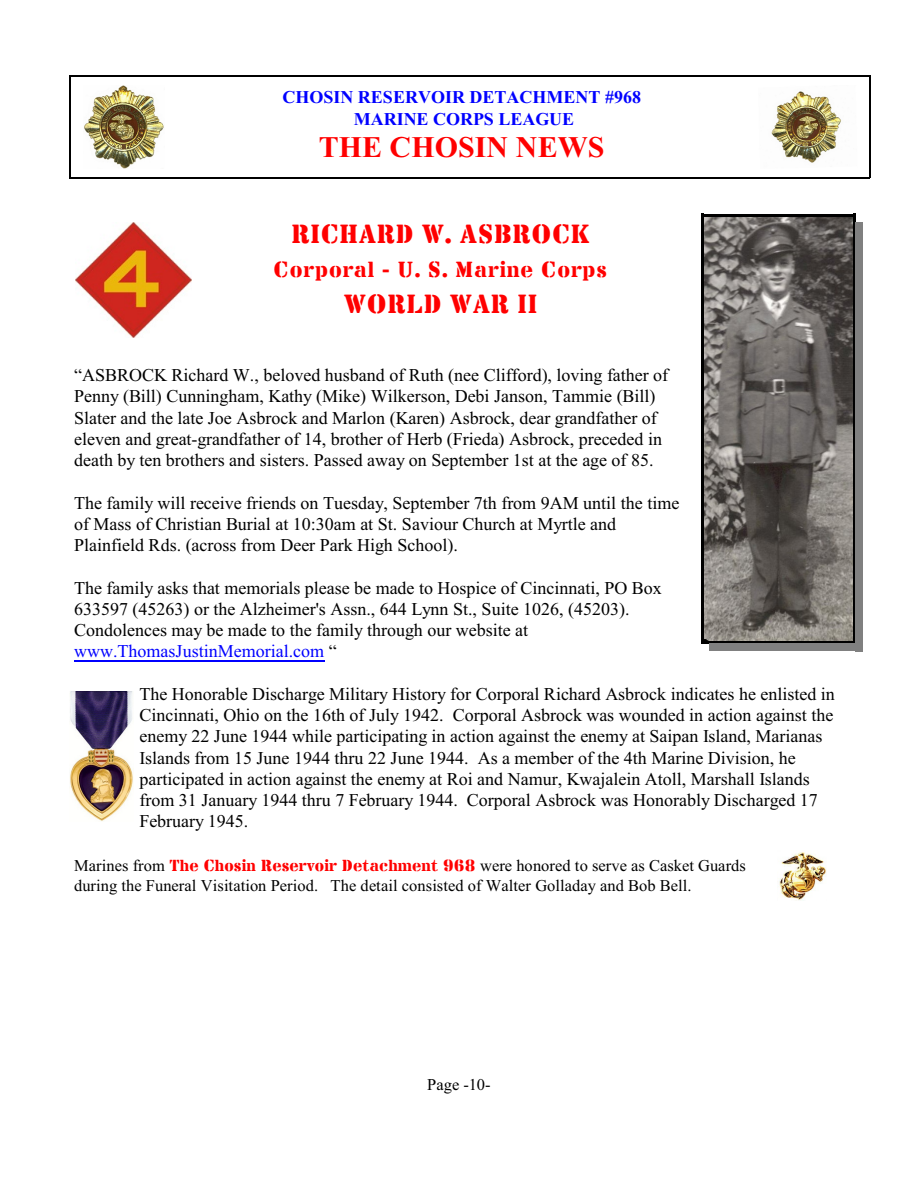
<style>
.page{position:relative;width:918px;height:1188px;background:#fff}
.page>*{position:absolute;margin:0;border:0;box-sizing:border-box;transform-origin:0 0}
.t1{font:700 30px "Times New Roman";color:#f00}
.t2{font:27px "San Diego";color:#f00}
.t3{font:22.5px "San Diego";letter-spacing:.035em;color:#f00}
.t4{font:18px/21.3px "Times New Roman";color:#000}
.t5{font:700 18px/21.3px "Times New Roman";color:#00f;text-align:center}
.t6{font:16.5px/20.7px "Times New Roman";color:#000}
.s1{color:#00f}
.s2{font-family:"San Diego";color:#f00}
</style>
<div class="page">
<img style="left:771px;top:91px;width:70px;height:72px">
<img style="left:84px;top:86px;width:80px;height:82px">
<hr style="left:70px;top:76px;width:1px;height:102px;background:#000">
<hr style="left:869px;top:76px;width:1px;height:102px;background:#000">
<hr style="left:70px;top:76px;width:800px;height:1px;background:#000">
<hr style="left:70px;top:177px;width:800px;height:1px;background:#000">
<hr style="left:74px;top:660px;width:250px;height:1px;background:#00f">
<img style="left:704px;top:217px;width:149px;height:424px">
<hr style="left:702px;top:214px;width:2px;height:429px;background:#000">
<hr style="left:853px;top:214px;width:2px;height:429px;background:#000">
<hr style="left:702px;top:214px;width:153px;height:2px;background:#000">
<hr style="left:702px;top:641px;width:153px;height:3px;background:#000">
<div style="left:855px;top:222px;width:8px;height:429px;background:#808080"></div>
<div style="left:710px;top:644px;width:153px;height:7px;background:#808080"></div>
<img style="left:76px;top:223px;width:115px;height:115px">
<img style="left:70px;top:691px;width:63px;height:130px">
<img style="left:779px;top:852px;width:47px;height:49px">
<p class="t5" style="left:282px;top:89px;width:360px">CHOSIN RESERVOIR DETACHMENT #968<br>MARINE CORPS LEAGUE</p>
<h1 class="t1" style="left:319px;top:137px;width:287px">THE CHOSIN NEWS</h1>
<h2 class="t2" style="left:291px;top:220px;width:301px">RICHARD W. ASBROCK</h2>
<p class="t3" style="left:273px;top:258px;width:335px">Corporal - U. S. Marine Corps</p>
<h2 class="t2" style="left:344px;top:291px;width:196px">WORLD WAR II</h2>
<p class="t4" style="left:74px;top:366px;width:595px">“ASBROCK Richard W., beloved husband of Ruth (nee Clifford), loving father of Penny (Bill) Cunningham, Kathy (Mike) Wilkerson, Debi Janson, Tammie (Bill)<br>Slater and the late Joe Asbrock and Marlon (Karen) Asbrock, dear grandfather of eleven and great-grandfather of 14, brother of Herb (Frieda) Asbrock, preceded in death by ten brothers and sisters. Passed away on September 1st at the age of 85.</p>
<p class="t4" style="left:74px;top:494px;width:607px">The family will receive friends on Tuesday, September 7th from 9AM until the time of Mass of Christian Burial at 10:30am at St. Saviour Church at Myrtle and<br>Plainfield Rds. (across from Deer Park High School).</p>
<p class="t4" style="left:74px;top:579px;width:589px">The family asks that memorials please be made to Hospice of Cincinnati, PO Box 633597 (45263) or the Alzheimer's Assn., 644 Lynn St., Suite 1026, (45203).<br>Condolences may be made to the family through our website at <span class="s1">www.ThomasJustinMemorial.com</span> “</p>
<p class="t4" style="left:140px;top:685px;width:697px">The Honorable Discharge Military History for Corporal Richard Asbrock indicates he enlisted in Cincinnati, Ohio on the 16th of July 1942. Corporal Asbrock was wounded in action against the enemy 22 June 1944 while participating in action against the enemy at Saipan Island, Marianas Islands from 15 June 1944 thru 22 June 1944. As a member of the 4th Marine Division, he participated in action against the enemy at Roi and Namur, Kwajalein Atoll, Marshall Islands from 31 January 1944 thru 7 February 1944. Corporal Asbrock was Honorably Discharged 17<br>February 1945.</p>
<p class="t6" style="left:74px;top:856px;width:673px">Marines from <span class="s2">The Chosin Reservoir Detachment 968</span> were honored to serve as Casket Guards during the Funeral Visitation Period. The detail consisted of Walter Golladay and Bob Bell.</p>
<p class="t6" style="left:427px;top:1075px;width:65px">Page -10-</p>
</div>
